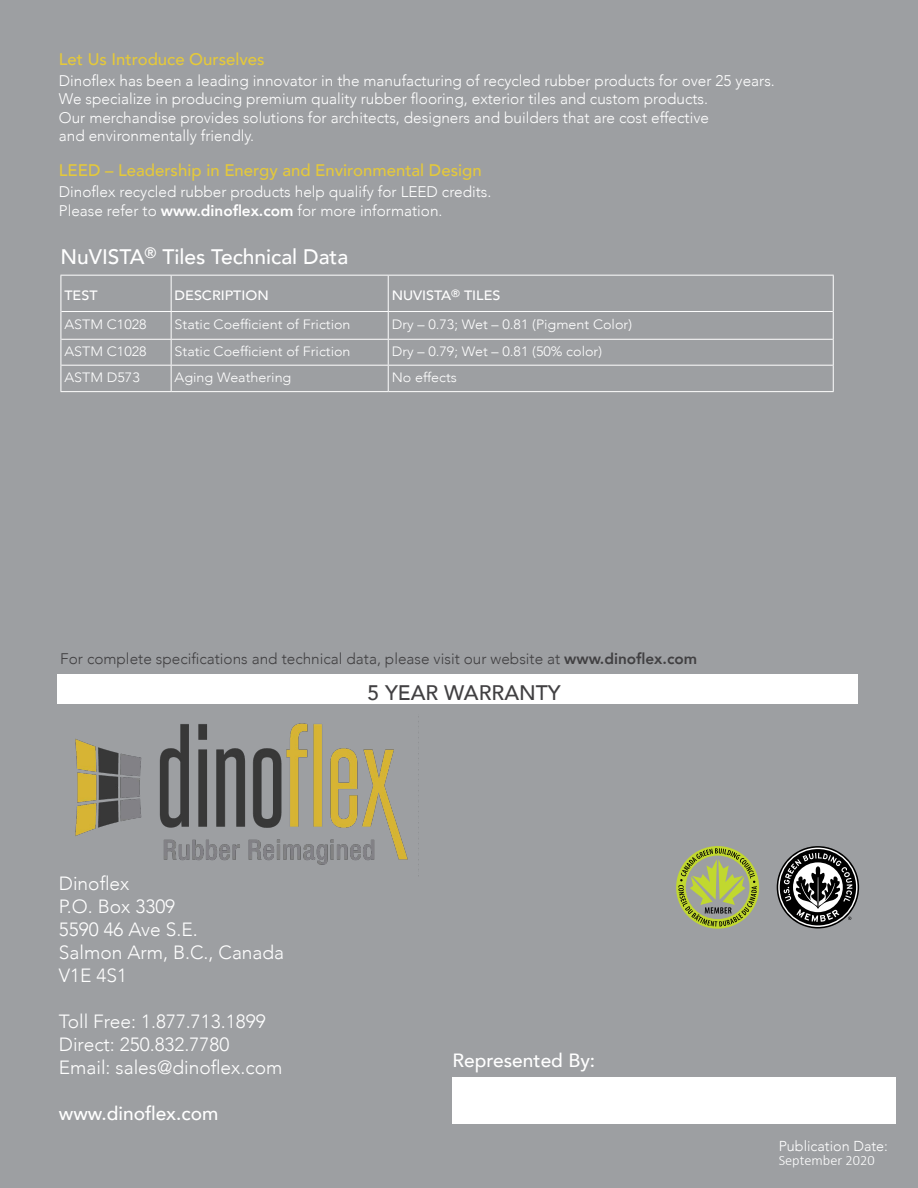
<style>
.page{position:relative;width:918px;height:1188px;background:#9d9fa2}
.page>*{position:absolute;margin:0;border:0;box-sizing:border-box;transform-origin:0 0}
.t1{font:500 21px "Avenir";color:#fff}
.t2{font:500 21px "Avenir";color:#414042}
.t3{font:300 19.2px/23px "Avenir";color:#fff}
.t4{font:500 19.2px "Avenir";color:#fff}
.t5{font:500 16.8px "Avenir";color:#e5c93a}
.t6{font:300 15.3px/18.5px "Avenir";color:#fff}
.t7{font:300 15.3px "Avenir";color:#414042}
.t8{font:300 14.4px "Avenir";color:#fff}
.t9{font:300 14.4px "Calibri";color:#fff}
.t10{font:300 13.5px "Avenir";color:#fff;scale:1.06 1}
.t11{font:500 13.5px "Avenir";color:#fff;scale:1.06 1}
.s1{font-weight:800}
</style>
<div class="page">
<div style="left:452px;top:1077px;width:444px;height:47px;background:#fff"></div>
<div style="left:58px;top:674px;width:800px;height:30px;background:#fff"></div>
<svg style="left:676px;top:846px;width:83px;height:83px"></svg>
<svg style="left:777px;top:846px;width:82px;height:82px"></svg>
<hr style="left:60px;top:275px;width:111px;height:1px;background:#fff">
<hr style="left:171px;top:275px;width:217px;height:1px;background:#fff">
<hr style="left:388px;top:275px;width:446px;height:1px;background:#fff">
<hr style="left:61px;top:311px;width:110px;height:1px;background:#fff">
<hr style="left:171px;top:311px;width:217px;height:1px;background:#fff">
<hr style="left:388px;top:311px;width:445px;height:1px;background:#fff">
<hr style="left:61px;top:339px;width:110px;height:1px;background:#fff">
<hr style="left:171px;top:339px;width:217px;height:1px;background:#fff">
<hr style="left:388px;top:339px;width:445px;height:1px;background:#fff">
<hr style="left:61px;top:365px;width:110px;height:1px;background:#fff">
<hr style="left:171px;top:365px;width:217px;height:1px;background:#fff">
<hr style="left:388px;top:365px;width:445px;height:1px;background:#fff">
<hr style="left:60px;top:391px;width:111px;height:1px;background:#fff">
<hr style="left:171px;top:391px;width:217px;height:1px;background:#fff">
<hr style="left:388px;top:391px;width:446px;height:1px;background:#fff">
<hr style="left:60px;top:276px;width:1px;height:36px;background:#fff">
<hr style="left:171px;top:276px;width:1px;height:35px;background:#fff">
<hr style="left:388px;top:276px;width:1px;height:35px;background:#fff">
<hr style="left:833px;top:276px;width:1px;height:36px;background:#fff">
<svg style="left:60px;top:312px;width:1px;height:79px"></svg>
<svg style="left:171px;top:312px;width:1px;height:79px"></svg>
<svg style="left:388px;top:312px;width:1px;height:79px"></svg>
<svg style="left:833px;top:312px;width:1px;height:79px"></svg>
<img style="left:75px;top:723px;width:333px;height:142px">
<p class="t5" style="left:59px;top:44px;width:207px">Let Us Introduce Ourselves</p>
<p class="t6" style="left:59px;top:71px;width:718px">Dinoflex has been a leading innovator in the manufacturing of recycled rubber products for over 25 years.<br>We specialize in producing premium quality rubber flooring, exterior tiles and custom products.<br>Our merchandise provides solutions for architects, designers and builders that are cost effective<br>and environmentally friendly.</p>
<p class="t5" style="left:59px;top:156px;width:424px">LEED – Leadership in Energy and Environmental Design</p>
<p class="t6" style="left:59px;top:183px;width:434px">Dinoflex recycled rubber products help qualify for LEED credits.<br>Please refer to <span class="s1">www.dinoflex.com</span> for more information.</p>
<h1 class="t1" style="left:60px;top:239px;width:289px">NuVISTA<sup>®</sup> Tiles Technical Data</h1>
<p class="t11" style="left:64px;top:284px;width:33px">TEST</p>
<p class="t11" style="left:175px;top:284px;width:90px">DESCRIPTION</p>
<p class="t11" style="left:392px;top:284px;width:104px">NUVISTA<sup>®</sup> TILES</p>
<p class="t10" style="left:64px;top:317px;width:79px">ASTM C1028</p>
<p class="t10" style="left:175px;top:317px;width:167px">Static Coefficient of Friction</p>
<p class="t10" style="left:392px;top:317px;width:228px">Dry – 0.73; Wet – 0.81 (Pigment Color)</p>
<p class="t10" style="left:64px;top:343px;width:79px">ASTM C1028</p>
<p class="t10" style="left:175px;top:343px;width:167px">Static Coefficient of Friction</p>
<p class="t10" style="left:392px;top:343px;width:200px">Dry – 0.79; Wet – 0.81 (50% color)</p>
<p class="t10" style="left:64px;top:370px;width:73px">ASTM D573</p>
<p class="t10" style="left:175px;top:370px;width:112px">Aging Weathering</p>
<p class="t10" style="left:392px;top:370px;width:63px">No effects</p>
<p class="t7" style="left:60px;top:650px;width:638px">For complete specifications and technical data, please visit our website at <span class="s1">www.dinoflex.com</span></p>
<p class="t3" style="left:59px;top:872px;width:227px">Dinoflex<br>P.O. Box 3309<br>5590 46 Ave S.E.<br>Salmon Arm, B.C., Canada<br>V1E 4S1</p>
<p class="t3" style="left:59px;top:1010px;width:225px">Toll Free: 1.877.713.1899<br>Direct: 250.832.7780<br>Email: sales@dinoflex.com</p>
<p class="t4" style="left:59px;top:1097px;width:161px">www.dinoflex.com</p>
<h1 class="t2" style="left:368px;top:675px;width:195px">5 YEAR WARRANTY</h1>
<p class="t4" style="left:452px;top:1044px;width:144px">Represented By:</p>
<p class="t8" style="left:779px;top:1138px;width:111px">Publication Date:</p>
<p class="t9" style="left:779px;top:1151px;width:98px">September 2020</p>
</div>
